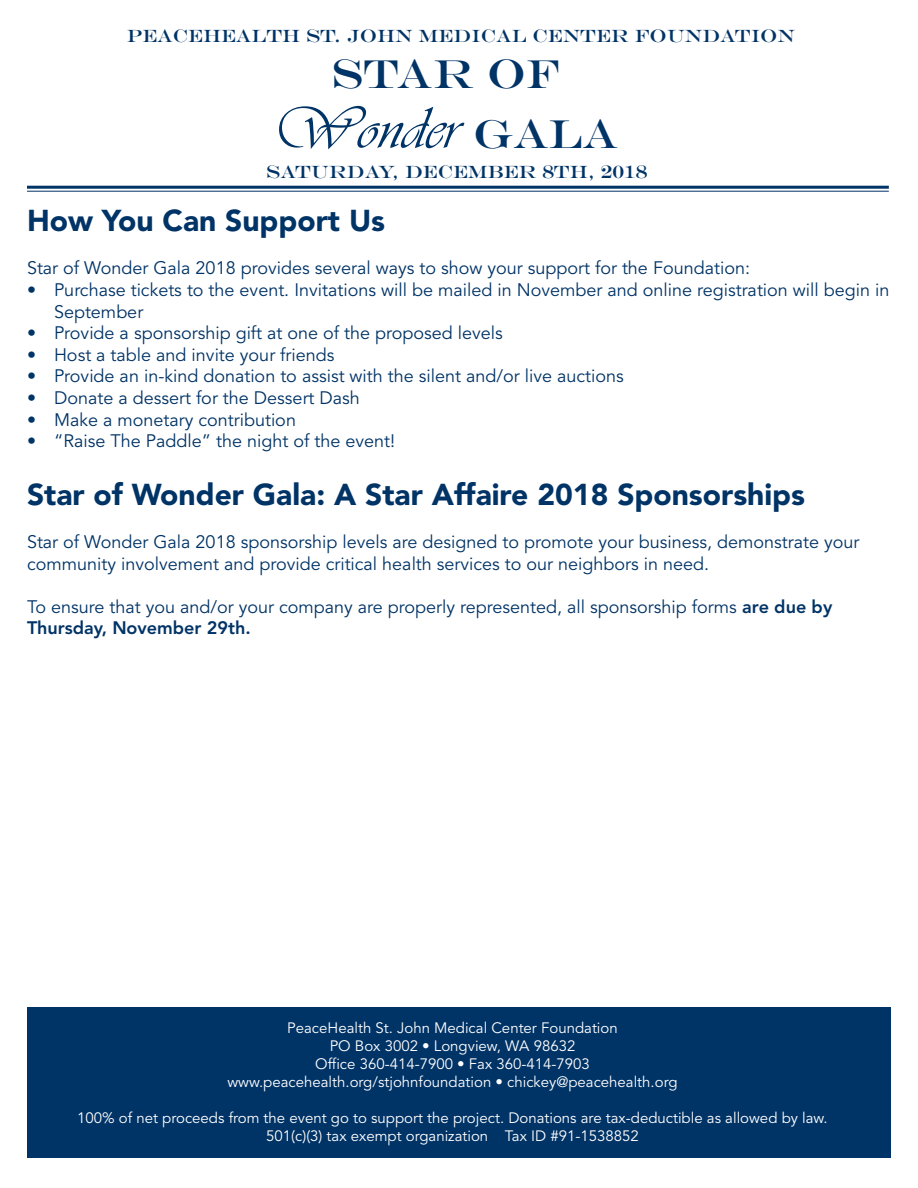
<style>
.page{position:relative;width:918px;height:1188px;background:#fff}
.page>*{position:absolute;margin:0;border:0;box-sizing:border-box;transform-origin:0 0}
.t1{font:61.5px "Vivaldii";color:#036}
.t2{font:40.95px "Engravers";color:#036}
.t3{font:900 30px "Avenir";color:#036}
.t4{font:18px/21.6px "Avenir";color:#036}
.t5{font:18px "Engravers";color:#036}
.t6{font:15px/18px "Avenir";color:#fff;text-align:center}
.s1{font-family:"Engravers";font-size:40.95px}
.s2{font-weight:800}
</style>
<div class="page">
<div style="left:27px;top:1008px;width:864px;height:150px;background:#036"></div>
<hr style="left:27px;top:186px;width:862px;height:3px;background:#036">
<hr style="left:27px;top:191px;width:862px;height:1px;background:#036">
<p class="t5" style="left:127px;top:25px;width:670px">PEACEHEALTH ST. JOHN MEDICAL CENTER FOUNDATION</p>
<h2 class="t2" style="left:331px;top:50px;width:230px">STAR OF</h2>
<h1 class="t1" style="left:273px;top:92px;width:347px">Wonder <span class="s1">GALA</span></h1>
<p class="t5" style="left:266px;top:161px;width:383px">SATURDAY, DECEMBER 8TH, 2018</p>
<p class="t3" style="left:27px;top:203px;width:360px">How You Can Support Us</p>
<p class="t4" style="left:27px;top:258px;width:725px">Star of Wonder Gala 2018 provides several ways to show your support for the Foundation:</p>
<p class="t4" style="left:54px;top:279px;width:837px;text-indent:-27px">• Purchase tickets to the event. Invitations will be mailed in November and online registration will begin in<br>September</p>
<p class="t4" style="left:27px;top:323px;width:477px">• Provide a sponsorship gift at one of the proposed levels</p>
<p class="t4" style="left:27px;top:344px;width:309px">• Host a table and invite your friends</p>
<p class="t4" style="left:27px;top:366px;width:598px">• Provide an in-kind donation to assist with the silent and/or live auctions</p>
<p class="t4" style="left:27px;top:387px;width:334px">• Donate a dessert for the Dessert Dash</p>
<p class="t4" style="left:27px;top:409px;width:271px">• Make a monetary contribution</p>
<p class="t4" style="left:27px;top:431px;width:370px">• “Raise The Paddle” the night of the event!</p>
<p class="t3" style="left:27px;top:476px;width:780px">Star of Wonder Gala: A Star Affaire 2018 Sponsorships</p>
<p class="t4" style="left:27px;top:531px;width:834px">Star of Wonder Gala 2018 sponsorship levels are designed to promote your business, demonstrate your community involvement and provide critical health services to our neighbors in need.</p>
<p class="t4" style="left:27px;top:596px;width:807px">To ensure that you and/or your company are properly represented, all sponsorship forms <span class="s2">are due by<br>Thursday, November 29th.</span></p>
<p class="t6" style="left:227px;top:1019px;width:452px">PeaceHealth St. John Medical Center Foundation<br>PO Box 3002 • Longview, WA 98632<br>Office 360-414-7900 • Fax 360-414-7903 www.peacehealth.org/stjohnfoundation • chickey@peacehealth.org</p>
<p class="t6" style="left:77px;top:1109px;width:752px">100% of net proceeds from the event go to support the project. Donations are tax-deductible as allowed by law.<br>501(c)(3) tax exempt organization Tax ID #91-1538852</p>
</div>
